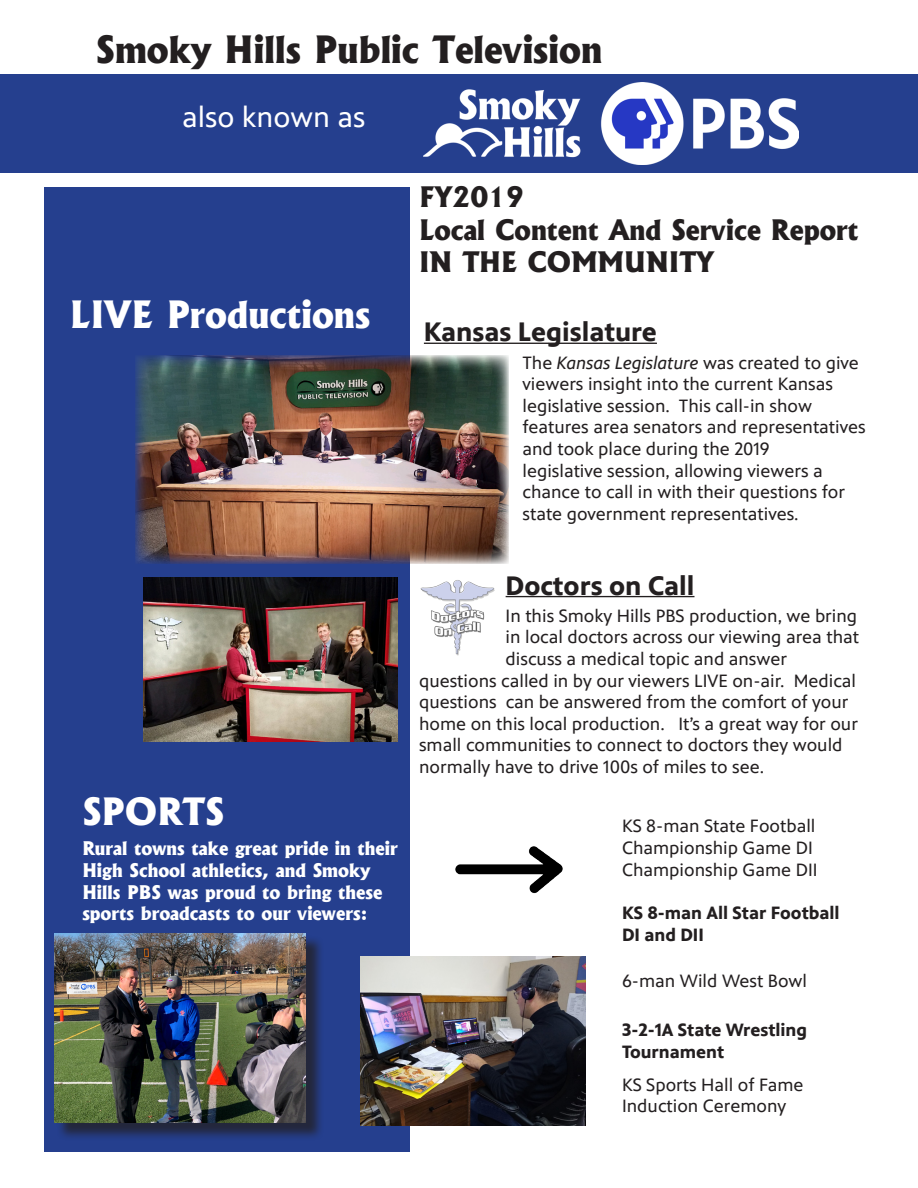
<style>
.page{position:relative;width:918px;height:1188px;background:#fff}
.page>*{position:absolute;margin:0;border:0;box-sizing:border-box;transform-origin:0 0}
.t1{font:800 36px "Albertus";color:#231f20}
.t2{font:800 36px "Albertus";color:#fff}
.t3{font:29.1px "PBS Sans";color:#fff}
.t4{font:800 27px/32.4px "Albertus";color:#231f20}
.t5{font:700 27px "PBS Sans";color:#231f20}
.t6{font:18px/21.6px "PBS Sans";color:#231f20}
.t7{font:800 18px "Albertus";color:#fff}
.t8{font:700 18px "PBS Sans";color:#231f20}
.s1{font-style:italic}
</style>
<div class="page">
<div style="left:44px;top:187px;width:365px;height:965px;background:#253f8e"></div>
<img style="left:420px;top:580px;width:75px;height:76px">
<hr style="left:424px;top:343px;width:233px;height:1px;background:#231f20">
<img style="left:135px;top:355px;width:374px;height:209px">
<hr style="left:506px;top:596px;width:188px;height:1px;background:#231f20">
<img style="left:144px;top:577px;width:253px;height:165px">
<img style="left:455px;top:846px;width:108px;height:48px">
<div style="left:56px;top:935px;width:269px;height:206px;background:#231f20;opacity:.75"></div>
<img style="left:54px;top:933px;width:252px;height:189px">
<img style="left:361px;top:957px;width:225px;height:169px">
<div style="left:0;top:74px;width:918px;height:99px;background:#253f8e"></div>
<img style="left:424px;top:82px;width:374px;height:83px">
<p class="t1" style="left:96px;top:27px;width:508px">Smoky Hills Public Television</p>
<p class="t3" style="left:182px;top:101px;width:184px">also known as</p>
<p class="t2" style="left:70px;top:292px;width:302px">LIVE Productions</p>
<p class="t2" style="left:82px;top:789px;width:144px">SPORTS</p>
<p class="t7" style="left:82px;top:837px;width:317px">Rural towns take great pride in their</p>
<p class="t7" style="left:82px;top:859px;width:290px">High School athletics, and Smoky</p>
<p class="t7" style="left:82px;top:880px;width:302px">Hills PBS was proud to bring these</p>
<p class="t7" style="left:82px;top:902px;width:287px">sports broadcasts to our viewers:</p>
<p class="t4" style="left:419px;top:181px;width:107px">FY2019</p>
<p class="t4" style="left:419px;top:214px;width:441px">Local Content And Service Report<br>IN THE COMMUNITY</p>
<p class="t5" style="left:424px;top:317px;width:235px">Kansas Legislature</p>
<p class="t6" style="left:522px;top:352px;width:338px">The <span class="s1">Kansas Legislature</span> was created to give viewers insight into the current Kansas</p>
<p class="t6" style="left:522px;top:395px;width:291px">legislative session. This call-in show</p>
<p class="t6" style="left:522px;top:417px;width:345px">features area senators and representatives and took place during the 2019</p>
<p class="t6" style="left:522px;top:460px;width:324px">legislative session, allowing viewers a chance to call in with their questions for state government representatives.</p>
<p class="t5" style="left:506px;top:570px;width:190px">Doctors on Call</p>
<p class="t6" style="left:506px;top:605px;width:355px;text-align:justify">In this Smoky Hills PBS production, we bring in local doctors across our viewing area that discuss a medical topic and answer</p>
<p class="t6" style="left:419px;top:670px;width:440px">questions called in by our viewers LIVE on-air. Medical questions can be answered from the comfort of your home on this local production. It’s a great way for our small communities to connect to doctors they would</p>
<p class="t6" style="left:419px;top:756px;width:347px">normally have to drive 100s of miles to see.</p>
<p class="t6" style="left:622px;top:816px;width:195px">KS 8-man State Football</p>
<p class="t6" style="left:622px;top:837px;width:192px">Championship Game DI</p>
<p class="t6" style="left:622px;top:859px;width:197px">Championship Game DII</p>
<p class="t8" style="left:622px;top:903px;width:219px">KS 8-man All Star Football</p>
<p class="t8" style="left:622px;top:924px;width:83px">DI and DII</p>
<p class="t6" style="left:622px;top:970px;width:187px">6-man Wild West Bowl</p>
<p class="t8" style="left:622px;top:1020px;width:187px">3-2-1A State Wrestling</p>
<p class="t8" style="left:622px;top:1042px;width:104px">Tournament</p>
<p class="t6" style="left:622px;top:1074px;width:183px">KS Sports Hall of Fame<br>Induction Ceremony</p>
</div>
